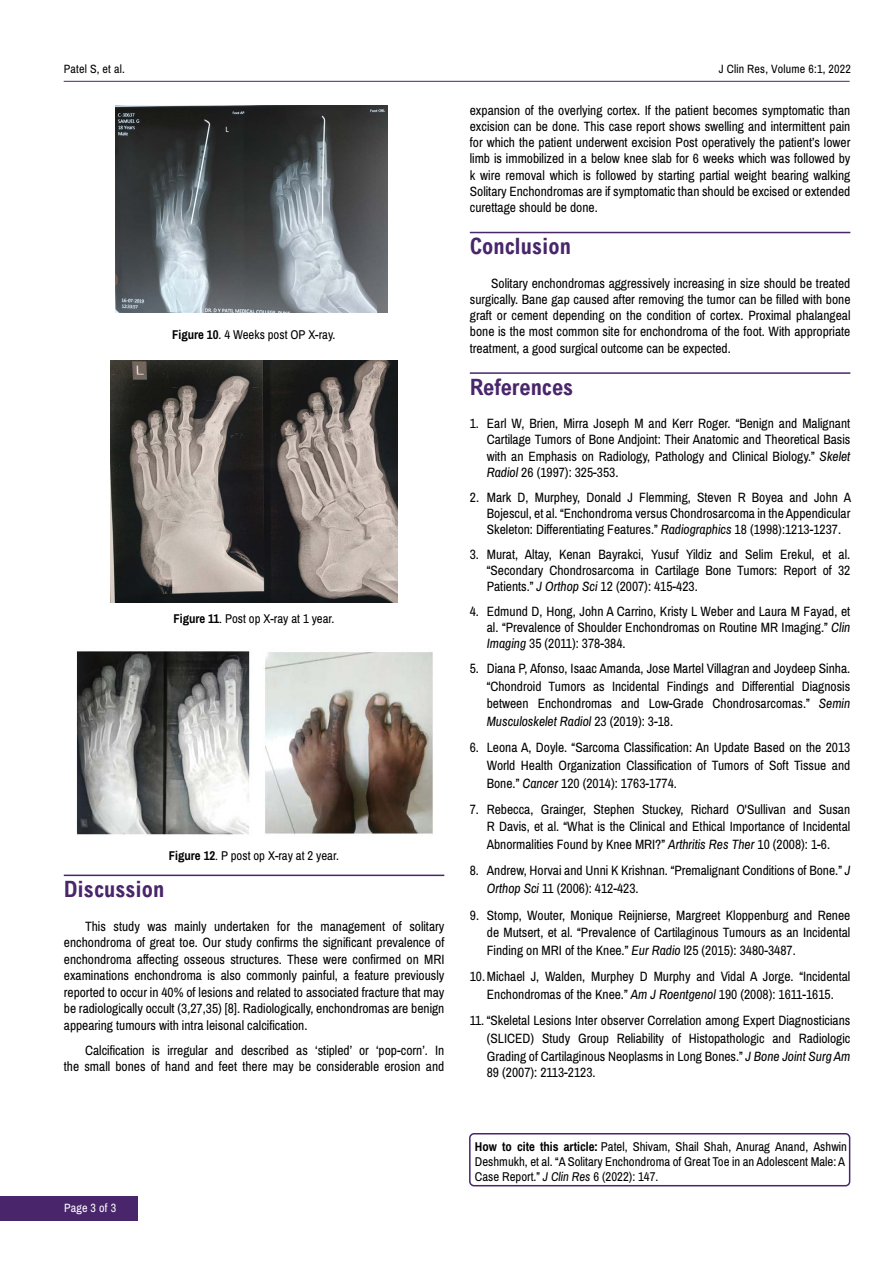
<style>
.page{position:relative;width:893px;height:1263px;background:#fff}
.page>*{position:absolute;margin:0;border:0;box-sizing:border-box;transform-origin:0 0}
.t1{font:700 condensed 22.5px "Arial";color:#49266c}
.t2{font:13.5px/16.2px "Archivo Narrow";color:#000;text-align:justify}
.t3{font:12.75px/14.7px "Archivo Narrow";color:#000}
.t4{font:12px "Archivo Narrow";letter-spacing:.015em;color:#000}
.t5{font:12px "Archivo Narrow";letter-spacing:.015em;color:#fff}
.s1{font-weight:700}
.s2{font-family:"Minion Pro"}
.s3{font-style:italic}
</style>
<div class="page">
<hr style="left:64px;top:81px;width:786px;height:1px;background:#49266c">
<div style="left:0;top:1196px;width:137px;height:24px;background:#49266c"></div>
<hr style="left:64px;top:875px;width:380px;height:1px;background:#49266c">
<hr style="left:470px;top:232px;width:380px;height:1px;background:#49266c">
<hr style="left:470px;top:372px;width:380px;height:2px;background:#49266c">
<img style="left:116px;top:105px;width:271px;height:207px">
<img style="left:110px;top:360px;width:287px;height:243px">
<img style="left:76px;top:651px;width:357px;height:184px">
<div style="left:469px;top:1133px;width:381px;height:53px;border:2px solid #49266c;border-radius:4px"></div>
<p class="t4" style="left:64px;top:61px;width:63px">Patel S, et al.</p>
<p class="t4" style="left:719px;top:61px;width:134px">J Clin Res, Volume 6:1, 2022</p>
<p class="t3" style="left:172px;top:327px;width:165px"><span class="s1">Figure 10</span>. 4 Weeks post OP X-ray.</p>
<p class="t3" style="left:173px;top:612px;width:162px"><span class="s1">Figure 11</span><span class="s2">.</span> Post op X-ray at 1 year.</p>
<p class="t3" style="left:169px;top:848px;width:172px"><span class="s1">Figure 12</span><span class="s2">.</span> P post op X-ray at 2 year.</p>
<h1 class="t1" style="left:64px;top:877px;width:102px">Discussion</h1>
<p class="t2" style="left:64px;top:918px;width:382px;text-indent:21px">This study was mainly undertaken for the management of solitary enchondroma of great toe. Our study confirms the significant prevalence of enchondroma affecting osseous structures. These were confirmed on MRI examinations enchondroma is also commonly painful, a feature previously reported to occur in 40% of lesions and related to associated fracture that may be radiologically occult (3,27,35) [8]. Radiologically, enchondromas are benign appearing tumours with intra leisonal calcification.</p>
<p class="t2" style="left:64px;top:1042px;width:382px;text-align:right">Calcification is irregular and described as ‘stipled’ or ‘pop-corn’. In<br>the small bones of hand and feet there may be considerable erosion and</p>
<p class="t5" style="left:64px;top:1201px;width:54px">Page 3 of 3</p>
<p class="t2" style="left:470px;top:102px;width:382px">expansion of the overlying cortex. If the patient becomes symptomatic than excision can be done. This case report shows swelling and intermittent pain for which the patient underwent excision Post operatively the patient’s lower limb is immobilized in a below knee slab for 6 weeks which was followed by k wire removal which is followed by starting partial weight bearing walking Solitary Enchondromas are if symptomatic than should be excised or extended curettage should be done.</p>
<h1 class="t1" style="left:470px;top:234px;width:103px">Conclusion</h1>
<p class="t2" style="left:470px;top:275px;width:382px;text-indent:21px">Solitary enchondromas aggressively increasing in size should be treated surgically. Bane gap caused after removing the tumor can be filled with bone graft or cement depending on the condition of cortex. Proximal phalangeal bone is the most common site for enchondroma of the foot. With appropriate treatment, a good surgical outcome can be expected.</p>
<h1 class="t1" style="left:470px;top:374px;width:105px">References</h1>
<p class="t2" style="left:487px;top:416px;width:365px;text-indent:-17px">1. Earl W, Brien, Mirra Joseph M and Kerr Roger. “Benign and Malignant Cartilage Tumors of Bone Andjoint: Their Anatomic and Theoretical Basis with an Emphasis on Radiology, Pathology and Clinical Biology.” <span class="s3">Skelet Radiol</span> 26 (1997): 325-353.</p>
<p class="t2" style="left:487px;top:489px;width:366px;text-indent:-17px">2. Mark D, Murphey, Donald J Flemming, Steven R Boyea and John A Bojescul, et al. “Enchondroma versus Chondrosarcoma in the Appendicular Skeleton: Differentiating Features.” <span class="s3">Radiographics</span> 18 (1998):1213-1237.</p>
<p class="t2" style="left:487px;top:546px;width:365px;text-indent:-17px">3. Murat, Altay, Kenan Bayrakci, Yusuf Yildiz and Selim Erekul, et al. “Secondary Chondrosarcoma in Cartilage Bone Tumors: Report of 32<br>Patients.” <span class="s3">J Orthop Sci</span> 12 (2007): 415-423.</p>
<p class="t2" style="left:487px;top:603px;width:365px;text-indent:-17px">4. Edmund D, Hong, John A Carrino, Kristy L Weber and Laura M Fayad, et al. “Prevalence of Shoulder Enchondromas on Routine MR Imaging.” <span class="s3">Clin Imaging</span> 35 (2011): 378-384.</p>
<p class="t2" style="left:487px;top:660px;width:365px;line-height:17.7px;text-indent:-17px">5. Diana P, Afonso, Isaac Amanda, Jose Martel Villagran and Joydeep Sinha. “Chondroid Tumors as Incidental Findings and Differential Diagnosis between Enchondromas and Low-Grade Chondrosarcomas.” <span class="s3">Semin Musculoskelet Radiol</span> 23 (2019): 3-18.</p>
<p class="t2" style="left:487px;top:739px;width:365px;line-height:17.7px;text-indent:-17px">6. Leona A, Doyle. “Sarcoma Classification: An Update Based on the 2013<br>World Health Organization Classification of Tumors of Soft Tissue and Bone.” <span class="s3">Cancer</span> 120 (2014): 1763-1774.</p>
<p class="t2" style="left:487px;top:800px;width:365px;line-height:17.7px;text-indent:-17px">7. Rebecca, Grainger, Stephen Stuckey, Richard O'Sullivan and Susan R Davis, et al. “What is the Clinical and Ethical Importance of Incidental Abnormalities Found by Knee MRI?” <span class="s3">Arthritis Res Ther</span> 10 (2008): 1-6.</p>
<p class="t2" style="left:487px;top:862px;width:365px;line-height:17.7px;text-indent:-17px">8. Andrew, Horvai and Unni K Krishnan. “Premalignant Conditions of Bone.” <span class="s3">J<br>Orthop Sci</span> 11 (2006): 412-423.</p>
<p class="t2" style="left:487px;top:906px;width:365px;line-height:17.7px;text-indent:-17px">9. Stomp, Wouter, Monique Reijnierse, Margreet Kloppenburg and Renee de Mutsert, et al. “Prevalence of Cartilaginous Tumours as an Incidental Finding on MRI of the Knee.” <span class="s3">Eur Radio</span> l25 (2015): 3480-3487.</p>
<p class="t2" style="left:470px;top:968px;width:382px;line-height:17.7px;text-align:center">10.Michael J, Walden, Murphey D Murphy and Vidal A Jorge. “Incidental<br>Enchondromas of the Knee.” <span class="s3">Am J Roentgenol</span> 190 (2008): 1611-1615.</p>
<p class="t2" style="left:487px;top:1012px;width:365px;line-height:17.7px;text-indent:-17px">11. “Skeletal Lesions Inter observer Correlation among Expert Diagnosticians (SLICED) Study Group Reliability of Histopathologic and Radiologic Grading of Cartilaginous Neoplasms in Long Bones.” <span class="s3">J Bone Joint Surg Am</span></p>
<p class="t2" style="left:487px;top:1064px;width:110px">89 (2007): 2113-2123.</p>
<p class="t3" style="left:475px;top:1140px;width:374px"><span class="s1">How to cite this article:</span> Patel, Shivam, Shail Shah, Anurag Anand, Ashwin<br>Deshmukh, et al. “A Solitary Enchondroma of Great Toe in an Adolescent Male: A<br>Case Report.” <span class="s3">J Clin Res</span> 6 (2022): 147.</p>
</div>
